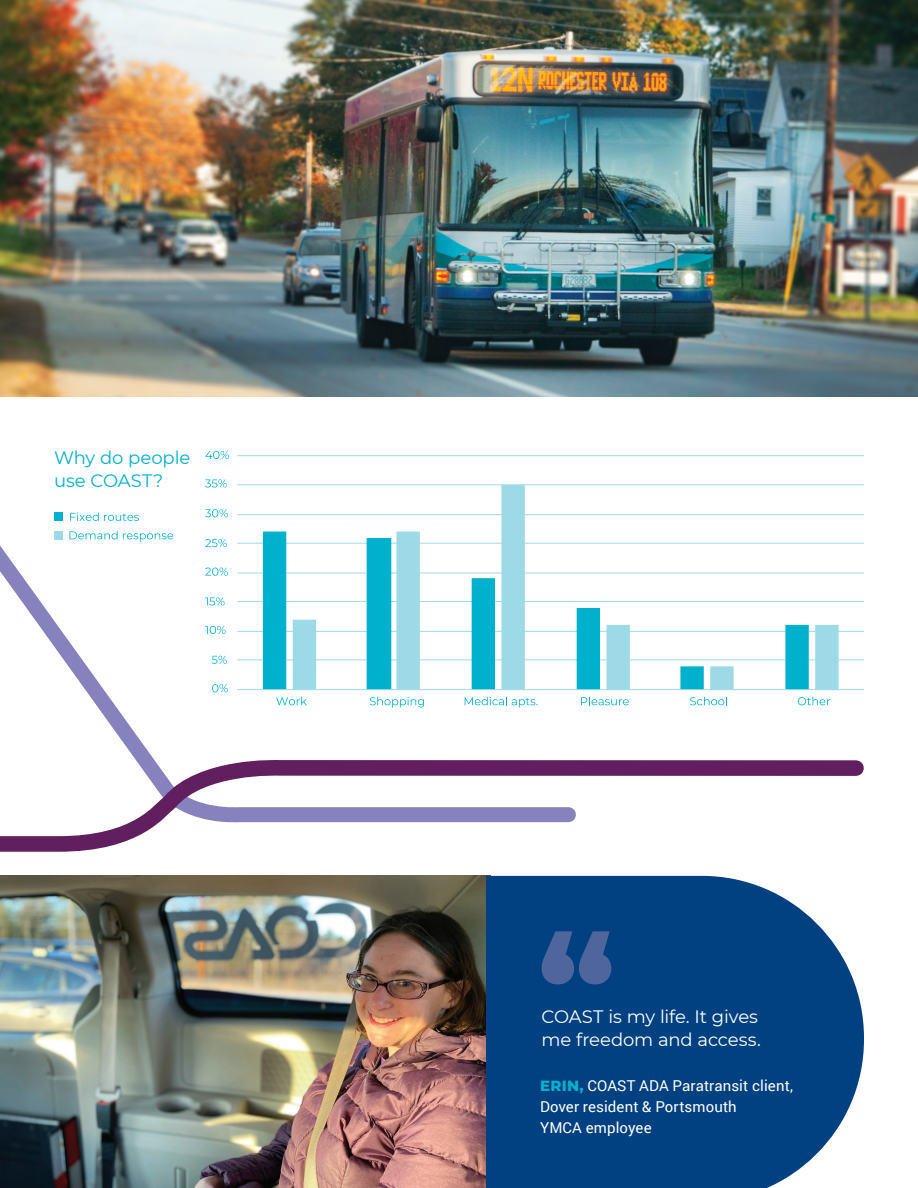
<style>
.page{position:relative;width:918px;height:1188px;background:#fff}
.page>*{position:absolute;margin:0;border:0;box-sizing:border-box;transform-origin:0 0}
.t1{font:18px/22.5px "Montserrat";letter-spacing:-.005em;color:#fff}
.t2{font:18px/22.5px "Montserrat";letter-spacing:-.005em;color:#00b1cd}
.t3{font:15px/21px "Roboto";letter-spacing:.01em;color:#fff}
.s1{font-family:"Montserrat";font-weight:800;color:#00b1cd}
</style>
<div class="page">
<img style="left:0;top:0;width:918px;height:397px">
<img style="left:0;top:876px;width:486px;height:312px">
<svg style="left:0;top:378px;width:583px;height:375px"></svg>
<svg style="left:0;top:753px;width:864px;height:99px"></svg>
<hr style="left:237px;top:455px;width:627px;height:1px;background:#9ddae8">
<hr style="left:237px;top:484px;width:627px;height:1px;background:#9ddae8">
<hr style="left:237px;top:514px;width:627px;height:1px;background:#9ddae8">
<hr style="left:237px;top:543px;width:627px;height:1px;background:#9ddae8">
<hr style="left:237px;top:573px;width:627px;height:1px;background:#9ddae8">
<hr style="left:237px;top:601px;width:627px;height:1px;background:#9ddae8">
<hr style="left:237px;top:631px;width:627px;height:1px;background:#9ddae8">
<hr style="left:237px;top:660px;width:627px;height:1px;background:#9ddae8">
<svg style="left:263px;top:532px;width:30px;height:157px;fill:#00b1cd"></svg>
<svg style="left:293px;top:485px;width:546px;height:204px"></svg>
<hr style="left:237px;top:689px;width:627px;height:1px;background:#9ddae8">
<svg style="left:212px;top:684px;width:16px;height:8px"></svg>
<svg style="left:212px;top:656px;width:15px;height:8px"></svg>
<svg style="left:205px;top:626px;width:21px;height:8px"></svg>
<svg style="left:205px;top:597px;width:20px;height:9px"></svg>
<svg style="left:205px;top:568px;width:23px;height:8px"></svg>
<svg style="left:205px;top:539px;width:22px;height:8px"></svg>
<svg style="left:205px;top:509px;width:23px;height:8px"></svg>
<svg style="left:205px;top:479px;width:22px;height:9px"></svg>
<svg style="left:205px;top:451px;width:24px;height:8px"></svg>
<svg style="left:276px;top:697px;width:31px;height:8px"></svg>
<svg style="left:370px;top:697px;width:54px;height:11px"></svg>
<svg style="left:465px;top:697px;width:73px;height:10px"></svg>
<svg style="left:581px;top:697px;width:48px;height:8px"></svg>
<svg style="left:690px;top:697px;width:37px;height:8px"></svg>
<svg style="left:798px;top:697px;width:32px;height:8px"></svg>
<svg style="left:486px;top:876px;width:378px;height:312px;background:#144f8a"></svg>
<svg style="left:542px;top:931px;width:69px;height:53px;background:#355a92"></svg>
<svg style="left:70px;top:512px;width:69px;height:9px"></svg>
<div style="left:54px;top:513px;width:9px;height:8px;background:#00b1cd"></div>
<svg style="left:69px;top:531px;width:104px;height:11px"></svg>
<div style="left:54px;top:531px;width:9px;height:9px;background:#9ddae8"></div>
<p class="t2" style="left:54px;top:446px;width:138px">Why do people use COAST?</p>
<p class="t1" style="left:542px;top:1005px;width:221px">COAST is my life. It gives me freedom and access.</p>
<p class="t3" style="left:540px;top:1074px;width:255px"><span class="s1">ERIN,</span> COAST ADA Paratransit client,<br>Dover resident &amp; Portsmouth<br>YMCA employee</p>
</div>
